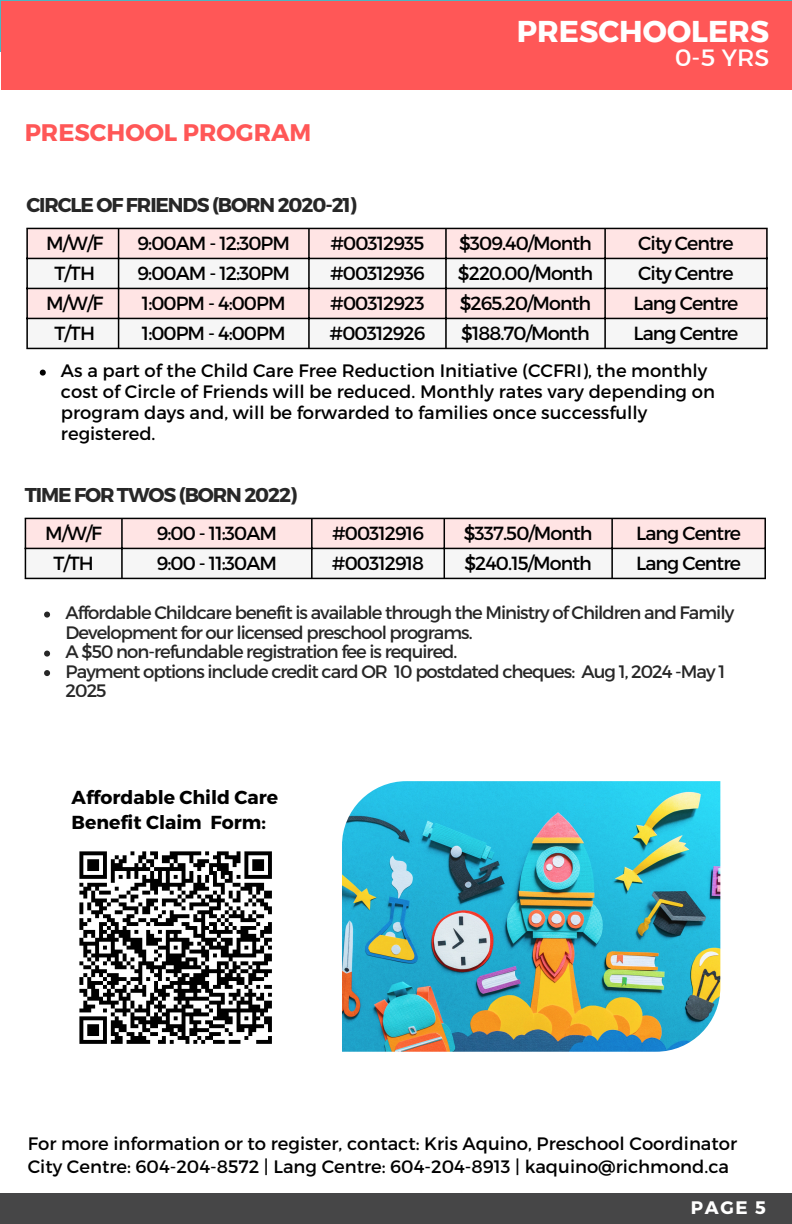
<style>
.page{position:relative;width:792px;height:1224px;background:#fff}
.page>*{position:absolute;margin:0;border:0;box-sizing:border-box;transform-origin:0 0}
.t1{font:30px "Kief Montaser Bold";color:#fff}
.t2{font:700 24px "Montserrat";color:#ff5757}
.t3{font:24px "Kief Montaser Regular";color:#fff}
.t4{font:700 20px "Montserrat";letter-spacing:-.055em;color:#272727}
.t5{font:19px "Montserrat";letter-spacing:-.05em;color:#000}
.t6{font:700 18.8px/25.2px "Montserrat";color:#000}
.t7{font:700 18.2px "Montserrat";color:#fff}
.t8{font:18px/21px "Montserrat";color:#000}
.t9{font:18px/19.6px "Montserrat";letter-spacing:-.055em;color:#272727}
</style>
<div class="page">
<div style="left:0;top:0;width:792px;height:52px;background:#4db6c1"></div>
<div style="left:1px;top:1px;width:791px;height:89px;background:#ff5757"></div>
<svg style="left:28px;top:229px;width:738px;height:29px;background:#fadfdf"></svg>
<svg style="left:28px;top:259px;width:738px;height:89px;fill:#f6f6f6"></svg>
<hr style="left:26px;top:229px;width:2px;height:119px;background:#000">
<hr style="left:118px;top:229px;width:1px;height:119px;background:#000">
<hr style="left:308px;top:229px;width:2px;height:119px;background:#000">
<hr style="left:445px;top:229px;width:2px;height:119px;background:#000">
<hr style="left:604px;top:229px;width:2px;height:119px;background:#000">
<hr style="left:766px;top:229px;width:2px;height:119px;background:#000">
<hr style="left:26px;top:228px;width:742px;height:1px;background:#000">
<hr style="left:26px;top:258px;width:742px;height:1px;background:#000">
<hr style="left:26px;top:288px;width:742px;height:1px;background:#000">
<hr style="left:26px;top:318px;width:742px;height:1px;background:#000">
<hr style="left:26px;top:348px;width:742px;height:1px;background:#000">
<svg style="left:40px;top:370px;width:6px;height:6px"></svg>
<svg style="left:26px;top:519px;width:738px;height:59px"></svg>
<hr style="left:25px;top:519px;width:1px;height:59px;background:#000">
<hr style="left:121px;top:519px;width:2px;height:59px;background:#000">
<hr style="left:311px;top:519px;width:2px;height:59px;background:#000">
<hr style="left:444px;top:519px;width:1px;height:59px;background:#000">
<hr style="left:611px;top:519px;width:2px;height:59px;background:#000">
<hr style="left:764px;top:519px;width:2px;height:59px;background:#000">
<hr style="left:25px;top:518px;width:741px;height:1px;background:#000">
<hr style="left:25px;top:548px;width:741px;height:1px;background:#000">
<hr style="left:25px;top:578px;width:741px;height:1px;background:#000">
<svg style="left:79px;top:851px;width:193px;height:193px"></svg>
<img style="left:342px;top:781px;width:378px;height:271px">
<svg style="left:44px;top:612px;width:6px;height:6px"></svg>
<svg style="left:44px;top:651px;width:6px;height:6px"></svg>
<svg style="left:44px;top:670px;width:6px;height:6px"></svg>
<div style="left:0;top:1193px;width:792px;height:31px;background:#464647"></div>
<p class="t2" style="left:25px;top:117px;width:288px">PRESCHOOL PROGRAM</p>
<p class="t4" style="left:26px;top:192px;width:332px">CIRCLE OF FRIENDS (BORN 2020-21)</p>
<p class="t1" style="left:517px;top:13px;width:254px">PRESCHOOLERS</p>
<p class="t3" style="left:675px;top:43px;width:96px">0-5 YRS</p>
<p class="t5" style="left:46px;top:231px;width:58px">M/W/F</p>
<h1 class="t5" style="left:137px;top:231px;width:154px">9:00AM - 12:30PM</h1>
<h2 class="t5" style="left:330px;top:231px;width:96px">#00312935</h2>
<h3 class="t5" style="left:459px;top:231px;width:134px">$309.40/Month</h3>
<p class="t5" style="left:638px;top:231px;width:97px">City Centre</p>
<p class="t5" style="left:55px;top:261px;width:42px">T/TH</p>
<p class="t5" style="left:137px;top:261px;width:154px">9:00AM - 12:30PM</p>
<p class="t5" style="left:330px;top:261px;width:96px">#00312936</p>
<p class="t5" style="left:458px;top:261px;width:137px">$220.00/Month</p>
<p class="t5" style="left:638px;top:261px;width:97px">City Centre</p>
<p class="t5" style="left:46px;top:291px;width:58px">M/W/F</p>
<p class="t5" style="left:142px;top:291px;width:145px">1:00PM - 4:00PM</p>
<p class="t5" style="left:330px;top:291px;width:96px">#00312923</p>
<p class="t5" style="left:460px;top:291px;width:133px">$265.20/Month</p>
<p class="t5" style="left:634px;top:291px;width:106px">Lang Centre</p>
<p class="t5" style="left:55px;top:321px;width:42px">T/TH</p>
<p class="t5" style="left:142px;top:321px;width:145px">1:00PM - 4:00PM</p>
<p class="t5" style="left:330px;top:321px;width:97px">#00312926</p>
<p class="t5" style="left:461px;top:321px;width:130px">$188.70/Month</p>
<p class="t5" style="left:634px;top:321px;width:106px">Lang Centre</p>
<p class="t8" style="left:61px;top:359px;width:656px">As a part of the Child Care Free Reduction Initiative (CCFRI), the monthly cost of Circle of Friends will be reduced. Monthly rates vary depending on program days and, will be forwarded to families once successfully registered.</p>
<p class="t4" style="left:25px;top:482px;width:274px">TIME FOR TWOS (BORN 2022)</p>
<p class="t5" style="left:45px;top:521px;width:58px">M/W/F</p>
<p class="t5" style="left:157px;top:521px;width:122px">9:00 - 11:30AM</p>
<p class="t5" style="left:332px;top:521px;width:93px">#00312916</p>
<p class="t5" style="left:464px;top:521px;width:130px">$337.50/Month</p>
<h3 class="t5" style="left:636px;top:521px;width:106px">Lang Centre</h3>
<p class="t5" style="left:53px;top:551px;width:42px">T/TH</p>
<p class="t5" style="left:157px;top:551px;width:122px">9:00 - 11:30AM</p>
<p class="t5" style="left:332px;top:551px;width:94px">#00312918</p>
<p class="t5" style="left:464px;top:551px;width:129px">$240.15/Month</p>
<p class="t5" style="left:636px;top:551px;width:106px">Lang Centre</p>
<p class="t9" style="left:66px;top:602px;width:670px">Affordable Childcare benefit is available through the Ministry of Children and Family<br>Development for our licensed preschool programs.</p>
<p class="t9" style="left:66px;top:641px;width:393px">A $50 non-refundable registration fee is required.</p>
<p class="t9" style="left:66px;top:660px;width:661px">Payment options include credit card OR 10 postdated cheques: Aug 1, 2024 -May 1<br>2025</p>
<h4 class="t6" style="left:72px;top:784px;width:208px">Affordable Child Care<br>Benefit Claim Form:</h4>
<p class="t8" style="left:28px;top:1131px;width:711px;line-height:23px">For more information or to register, contact: Kris Aquino, Preschool Coordinator<br>City Centre: 604-204-8572 | Lang Centre: 604-204-8913 | kaquino@richmond.ca</p>
<p class="t7" style="left:691px;top:1196px;width:76px">PAGE 5</p>
</div>
